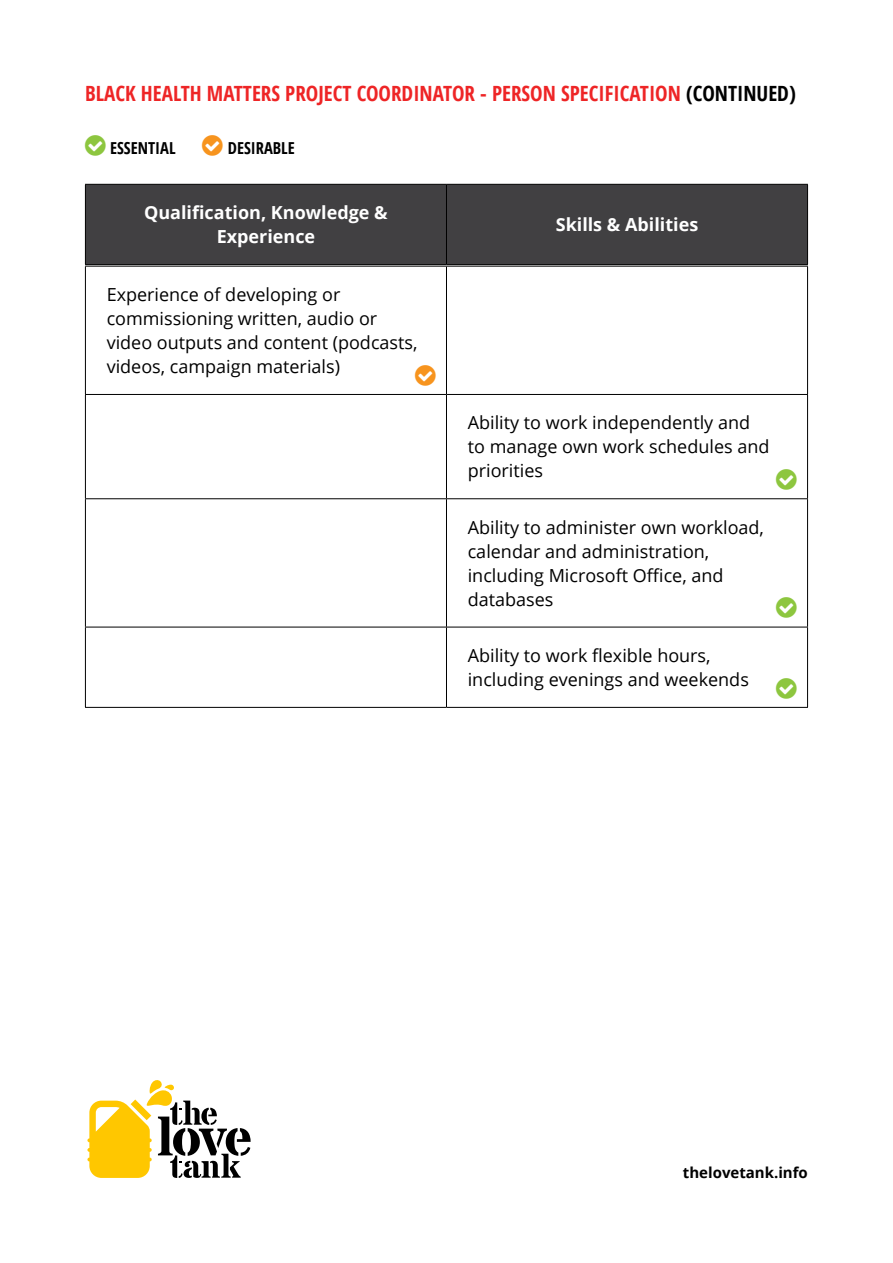
<style>
.page{position:relative;width:893px;height:1263px;background:#fff}
.page>*{position:absolute;margin:0;border:0;box-sizing:border-box;transform-origin:0 0}
.t1{font:700 21px "Open Sans Condensed";color:#ee2526}
.t2{font:18px/24px "Open Sans";color:#000}
.t3{font:700 18px/24px "Open Sans";color:#fff;text-align:center}
.t4{font:700 16.5px "Open Sans Condensed";color:#000}
.t5{font:700 15px "Open Sans";color:#000}
.s1{color:#000}
</style>
<div class="page">
<hr style="left:85px;top:266px;width:361px;height:1px;background:#000">
<hr style="left:85px;top:266px;width:1px;height:128px;background:#000">
<hr style="left:446px;top:266px;width:362px;height:1px;background:#000">
<hr style="left:446px;top:266px;width:1px;height:128px;background:#000">
<hr style="left:807px;top:266px;width:1px;height:128px;background:#000">
<hr style="left:85px;top:394px;width:361px;height:1px;background:#000">
<hr style="left:85px;top:395px;width:1px;height:103px;background:#000">
<hr style="left:446px;top:394px;width:362px;height:1px;background:#000">
<hr style="left:446px;top:395px;width:1px;height:103px;background:#000">
<hr style="left:807px;top:395px;width:1px;height:103px;background:#000">
<hr style="left:85px;top:498px;width:361px;height:1px;background:#000">
<hr style="left:85px;top:499px;width:1px;height:128px;background:#000">
<hr style="left:446px;top:498px;width:362px;height:1px;background:#000">
<hr style="left:446px;top:499px;width:1px;height:128px;background:#000">
<hr style="left:807px;top:499px;width:1px;height:128px;background:#000">
<hr style="left:85px;top:627px;width:361px;height:1px;background:#000">
<hr style="left:85px;top:627px;width:1px;height:80px;background:#000">
<hr style="left:446px;top:627px;width:362px;height:1px;background:#000">
<hr style="left:446px;top:627px;width:1px;height:80px;background:#000">
<hr style="left:807px;top:627px;width:1px;height:80px;background:#000">
<hr style="left:85px;top:707px;width:361px;height:1px;background:#000">
<hr style="left:446px;top:707px;width:362px;height:1px;background:#000">
<svg style="left:87px;top:1080px;width:164px;height:98px"></svg>
<div style="left:86px;top:185px;width:721px;height:79px;background:#414042"></div>
<hr style="left:85px;top:184px;width:361px;height:1px;background:#000">
<hr style="left:85px;top:185px;width:1px;height:79px;background:#000">
<hr style="left:446px;top:184px;width:362px;height:1px;background:#000">
<hr style="left:446px;top:185px;width:1px;height:79px;background:#000">
<hr style="left:807px;top:185px;width:1px;height:79px;background:#000">
<hr style="left:85px;top:264px;width:361px;height:1px;background:#000">
<hr style="left:446px;top:264px;width:362px;height:1px;background:#000">
<p class="t1" style="left:85px;top:79px;width:712px">BLACK HEALTH MATTERS PROJECT COORDINATOR - PERSON SPECIFICATION <span class="s1">(CONTINUED)</span></p>
<p class="t4" style="left:110px;top:136px;width:67px">ESSENTIAL</p>
<p class="t4" style="left:228px;top:136px;width:69px">DESIRABLE</p>
<p class="t3" style="left:144px;top:200px;width:245px">Qualification, Knowledge &amp;<br>Experience</p>
<p class="t2" style="left:107px;top:282px;width:312px">Experience of developing or commissioning written, audio or video outputs and content (podcasts, videos, campaign materials)</p>
<p class="t3" style="left:556px;top:212px;width:144px">Skills &amp; Abilities</p>
<p class="t2" style="left:468px;top:410px;width:303px">Ability to work independently and to manage own work schedules and priorities</p>
<p class="t2" style="left:468px;top:515px;width:298px">Ability to administer own workload, calendar and administration, including Microsoft Office, and databases</p>
<p class="t2" style="left:468px;top:643px;width:283px">Ability to work flexible hours, including evenings and weekends</p>
<p class="t5" style="left:683px;top:1162px;width:127px">thelovetank.info</p>
</div>
